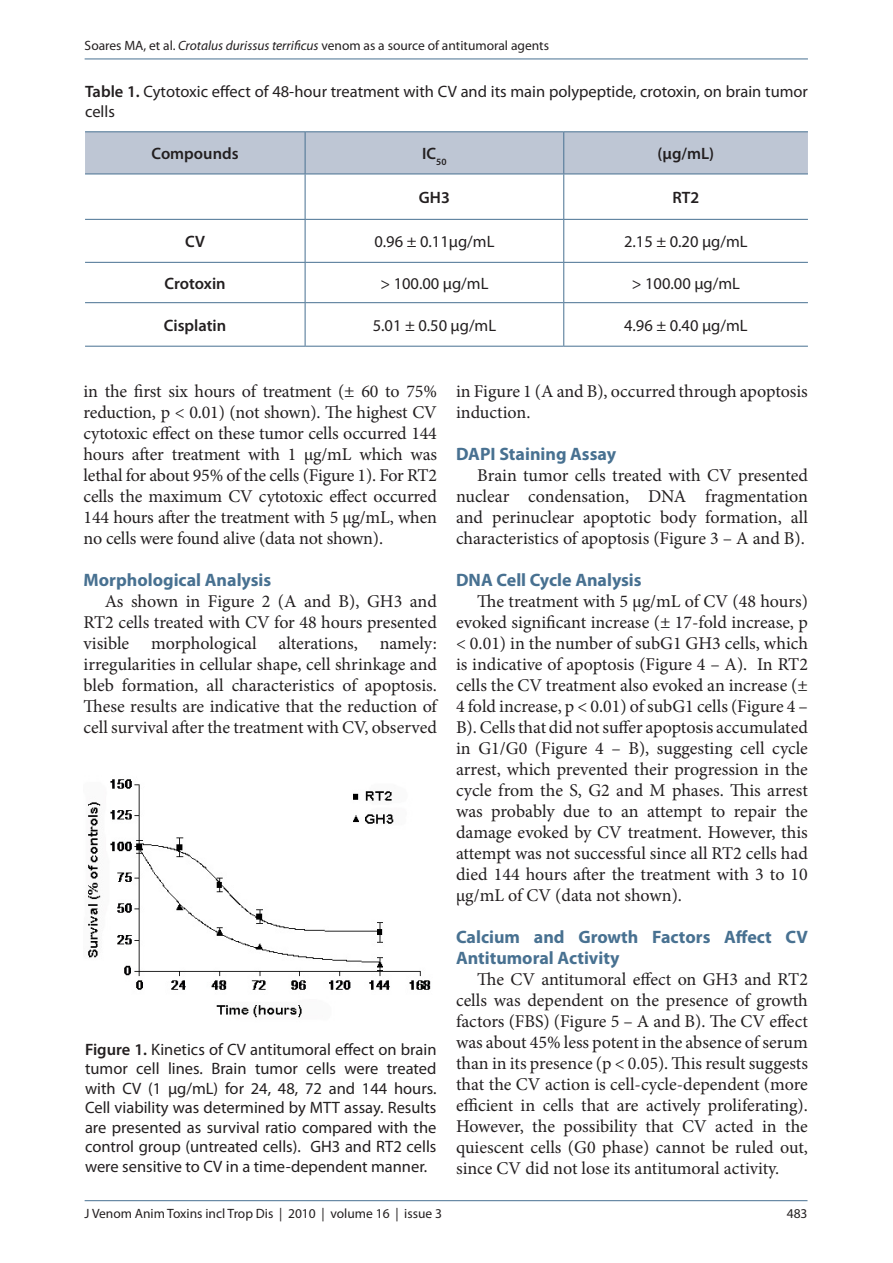
<style>
.page{position:relative;width:893px;height:1263px;background:#fff}
.page>*{position:absolute;margin:0;border:0;box-sizing:border-box;transform-origin:0 0}
.Texto{font:18px/21px "Minion Pro";letter-spacing:-.005em;color:#231f20;text-align:justify}
.Subtitulo_2{font:700 18px/21px "Myriad Pro";color:#487191}
.Legenda{font:16.5px/19.5px "Myriad Pro";color:#231f20;text-align:justify}
.Tabela_titulo{font:16.5px/19.5px "Myriad Pro";color:#231f20}
.Tabela_corpo{font:16.5px "Myriad Pro";color:#231f20}
.Tabela_corpo-2{font:600 16.5px "Myriad Pro";color:#231f20}
.Tabela_gravata{font:600 16.5px "Myriad Pro";color:#231f20}
.t1{font:13.5px "Myriad Pro";color:#231f20}
.s1{font-style:italic}
.s2{font-weight:600}
</style>
<div class="page">
<hr style="left:85px;top:59px;width:723px;height:1px;background:#487192">
<hr style="left:85px;top:1200px;width:722px;height:1px;background:#487192">
<div style="left:85px;top:132px;width:723px;height:42px;background:#bec6d4"></div>
<hr style="left:85px;top:131px;width:220px;height:1px;background:#487192">
<hr style="left:305px;top:131px;width:259px;height:1px;background:#487192">
<hr style="left:305px;top:132px;width:1px;height:42px;background:#487192">
<hr style="left:564px;top:131px;width:244px;height:1px;background:#487192">
<hr style="left:563px;top:132px;width:1px;height:42px;background:#487192">
<hr style="left:85px;top:174px;width:220px;height:1px;background:#487192">
<hr style="left:305px;top:174px;width:259px;height:1px;background:#487192">
<hr style="left:305px;top:174px;width:1px;height:45px;background:#487192">
<hr style="left:564px;top:174px;width:244px;height:1px;background:#487192">
<hr style="left:563px;top:174px;width:1px;height:45px;background:#487192">
<hr style="left:85px;top:219px;width:220px;height:1px;background:#487192">
<hr style="left:305px;top:219px;width:259px;height:1px;background:#487192">
<hr style="left:305px;top:220px;width:1px;height:42px;background:#487192">
<hr style="left:564px;top:219px;width:244px;height:1px;background:#487192">
<hr style="left:563px;top:220px;width:1px;height:42px;background:#487192">
<hr style="left:85px;top:262px;width:220px;height:1px;background:#487192">
<hr style="left:305px;top:262px;width:259px;height:1px;background:#487192">
<hr style="left:305px;top:263px;width:1px;height:39px;background:#487192">
<hr style="left:564px;top:262px;width:244px;height:1px;background:#487192">
<hr style="left:563px;top:263px;width:1px;height:39px;background:#487192">
<hr style="left:85px;top:302px;width:220px;height:1px;background:#487192">
<hr style="left:305px;top:302px;width:259px;height:1px;background:#487192">
<hr style="left:305px;top:303px;width:1px;height:43px;background:#487192">
<hr style="left:564px;top:302px;width:244px;height:1px;background:#487192">
<hr style="left:563px;top:303px;width:1px;height:43px;background:#487192">
<hr style="left:85px;top:346px;width:220px;height:1px;background:#487192">
<hr style="left:305px;top:346px;width:259px;height:1px;background:#487192">
<hr style="left:564px;top:346px;width:244px;height:1px;background:#487192">
<img style="left:88px;top:779px;width:343px;height:239px">
<p class="t1" style="left:85px;top:37px;width:466px">Soares MA, et al. <span class="s1">Crotalus durissus terrificus</span> venom as a source of antitumoral agents</p>
<p class="Tabela_titulo" style="left:85px;top:82px;width:724px"><span class="s2">Table 1.</span> Cytotoxic effect of 48-hour treatment with CV and its main polypeptide, crotoxin, on brain tumor cells</p>
<p class="Tabela_gravata" style="left:152px;top:143px;width:88px">Compounds</p>
<p class="Tabela_gravata" style="left:422px;top:143px;width:26px">IC<sub>50</sub></p>
<p class="Tabela_gravata" style="left:658px;top:143px;width:58px">(μg/mL)</p>
<p class="Tabela_corpo-2" style="left:419px;top:187px;width:32px">GH3</p>
<p class="Tabela_corpo-2" style="left:672px;top:187px;width:28px">RT2</p>
<p class="Tabela_corpo-2" style="left:185px;top:231px;width:21px">CV</p>
<p class="Tabela_corpo" style="left:374px;top:231px;width:122px">0.96 ± 0.11μg/mL</p>
<p class="Tabela_corpo" style="left:624px;top:231px;width:125px">2.15 ± 0.20 μg/mL</p>
<p class="Tabela_corpo-2" style="left:164px;top:273px;width:63px">Crotoxin</p>
<p class="Tabela_corpo" style="left:380px;top:273px;width:110px">&gt; 100.00 μg/mL</p>
<p class="Tabela_corpo" style="left:632px;top:273px;width:110px">&gt; 100.00 μg/mL</p>
<p class="Tabela_corpo-2" style="left:164px;top:315px;width:64px">Cisplatin</p>
<p class="Tabela_corpo" style="left:373px;top:315px;width:125px">5.01 ± 0.50 μg/mL</p>
<p class="Tabela_corpo" style="left:624px;top:315px;width:125px">4.96 ± 0.40 μg/mL</p>
<p class="Texto" style="left:84px;top:381px;width:355px">in the first six hours of treatment (± 60 to 75% reduction, p &lt; 0.01) (not shown). The highest CV cytotoxic effect on these tumor cells occurred 144 hours after treatment with 1 μg/mL which was lethal for about 95% of the cells (Figure 1). For RT2 cells the maximum CV cytotoxic effect occurred 144 hours after the treatment with 5 μg/mL, when no cells were found alive (data not shown).</p>
<p class="Subtitulo_2" style="left:84px;top:569px;width:189px">Morphological Analysis</p>
<p class="Texto" style="left:84px;top:591px;width:355px;text-indent:21px">As shown in Figure 2 (A and B), GH3 and RT2 cells treated with CV for 48 hours presented visible morphological alterations, namely: irregularities in cellular shape, cell shrinkage and bleb formation, all characteristics of apoptosis.<br>These results are indicative that the reduction of cell survival after the treatment with CV, observed</p>
<p class="Legenda" style="left:85px;top:1039px;width:353px"><span class="s2">Figure 1.</span> Kinetics of CV antitumoral effect on brain tumor cell lines. Brain tumor cells were treated with CV (1 μg/mL) for 24, 48, 72 and 144 hours.<br>Cell viability was determined by MTT assay. Results are presented as survival ratio compared with the control group (untreated cells). GH3 and RT2 cells were sensitive to CV in a time-dependent manner.</p>
<p class="Texto" style="left:456px;top:381px;width:353px">in Figure 1 (A and B), occurred through apoptosis induction.</p>
<p class="Subtitulo_2" style="left:456px;top:443px;width:162px">DAPI Staining Assay</p>
<p class="Texto" style="left:456px;top:465px;width:353px;text-indent:21px">Brain tumor cells treated with CV presented nuclear condensation, DNA fragmentation and perinuclear apoptotic body formation, all characteristics of apoptosis (Figure 3 – A and B).</p>
<p class="Subtitulo_2" style="left:456px;top:569px;width:187px">DNA Cell Cycle Analysis</p>
<p class="Texto" style="left:456px;top:591px;width:353px;text-indent:21px">The treatment with 5 μg/mL of CV (48 hours) evoked significant increase (± 17-fold increase, p &lt; 0.01) in the number of subG1 GH3 cells, which is indicative of apoptosis (Figure 4 – A). In RT2 cells the CV treatment also evoked an increase (± 4 fold increase, p &lt; 0.01) of subG1 cells (Figure 4 – B). Cells that did not suffer apoptosis accumulated in G1/G0 (Figure 4 – B), suggesting cell cycle arrest, which prevented their progression in the cycle from the S, G2 and M phases. This arrest was probably due to an attempt to repair the damage evoked by CV treatment. However, this attempt was not successful since all RT2 cells had died 144 hours after the treatment with 3 to 10 μg/mL of CV (data not shown).</p>
<p class="Subtitulo_2" style="left:456px;top:926px;width:353px">Calcium and Growth Factors Affect CV<br>Antitumoral Activity</p>
<p class="Texto" style="left:456px;top:969px;width:353px;text-indent:21px">The CV antitumoral effect on GH3 and RT2 cells was dependent on the presence of growth factors (FBS) (Figure 5 – A and B). The CV effect was about 45% less potent in the absence of serum than in its presence (p &lt; 0.05). This result suggests that the CV action is cell-cycle-dependent (more efficient in cells that are actively proliferating).<br>However, the possibility that CV acted in the quiescent cells (G0 phase) cannot be ruled out, since CV did not lose its antitumoral activity.</p>
<p class="t1" style="left:85px;top:1205px;width:359px">J Venom Anim Toxins incl Trop Dis | 2010 | volume 16 | issue 3</p>
<p class="t1" style="left:787px;top:1205px;width:22px">483</p>
</div>
